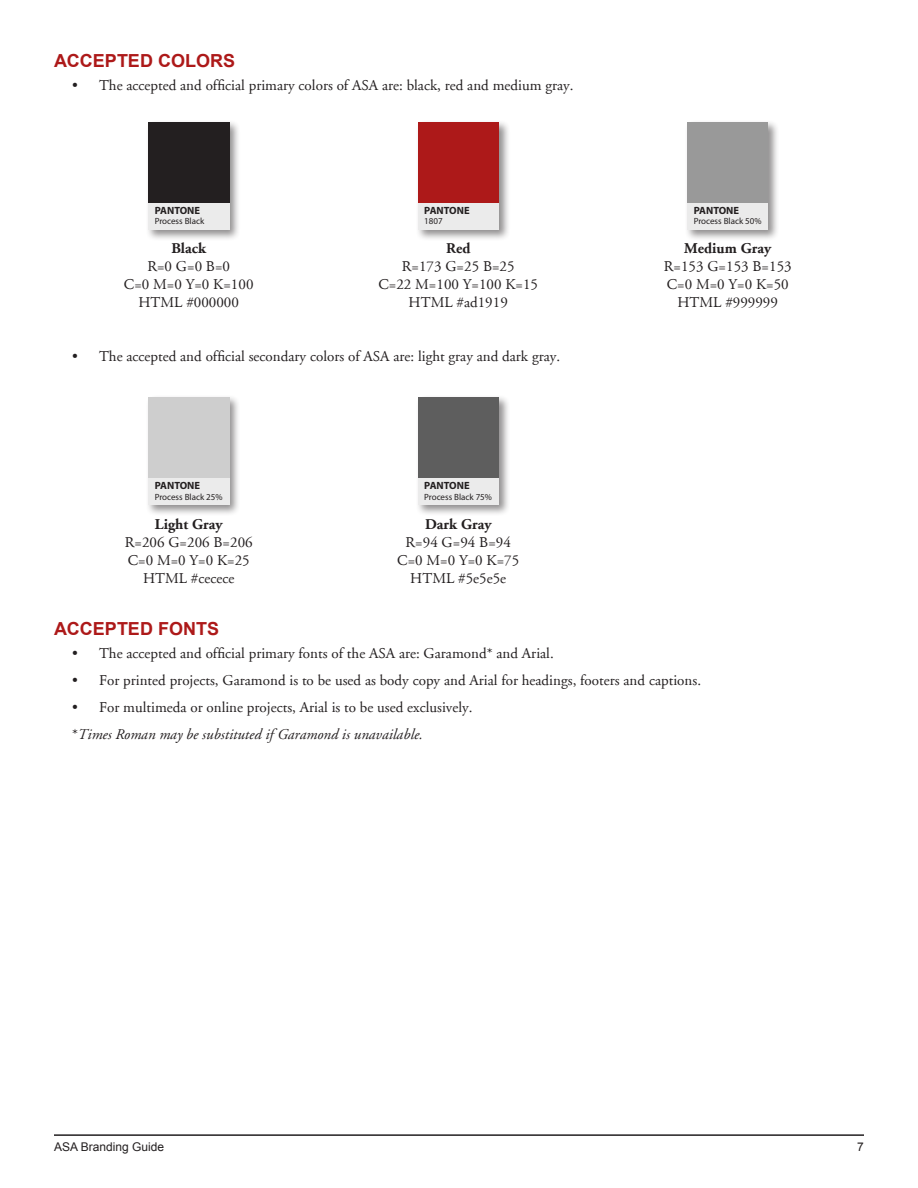
<style>
.page{position:relative;width:918px;height:1188px;background:#fff}
.page>*{position:absolute;margin:0;border:0;box-sizing:border-box;transform-origin:0 0}
.subhead{font:700 18px "Arial";color:#ad1919}
.text{font:15px "Adobe Garamond";color:#231f20}
.text_bulleted_w_adv{font:italic 15px "Adobe Garamond";color:#231f20}
.text-2{font:700 15px "Adobe Garamond";color:#231f20}
.t1{font:12px "Arial";color:#231f20}
.t2{font:700 10.5px "Myriad Pro";color:#231f20}
.t3{font:9px "Myriad Pro";color:#231f20}
.s1{font-style:normal}
</style>
<div class="page">
<hr style="left:54px;top:1134px;width:810px;height:2px;background:#231f20">
<div style="left:146px;top:119px;width:95px;height:122px;background:#231f20;opacity:.5"></div>
<div style="left:148px;top:122px;width:81px;height:81px;background:#231f20"></div>
<div style="left:148px;top:203px;width:81px;height:27px;background:#ebebeb"></div>
<div style="left:415px;top:119px;width:95px;height:122px;background:#231f20;opacity:.5"></div>
<div style="left:418px;top:122px;width:81px;height:81px;background:#ad1919"></div>
<div style="left:418px;top:203px;width:81px;height:27px;background:#ebebeb"></div>
<div style="left:685px;top:119px;width:95px;height:122px;background:#231f20;opacity:.5"></div>
<div style="left:687px;top:122px;width:81px;height:81px;background:#999"></div>
<div style="left:687px;top:203px;width:81px;height:27px;background:#ebebeb"></div>
<div style="left:146px;top:395px;width:95px;height:122px;background:#231f20;opacity:.5"></div>
<div style="left:148px;top:397px;width:81px;height:81px;background:#cecece"></div>
<div style="left:148px;top:478px;width:81px;height:27px;background:#ebebeb"></div>
<div style="left:415px;top:395px;width:95px;height:122px;background:#231f20;opacity:.5"></div>
<div style="left:418px;top:397px;width:81px;height:81px;background:#5e5e5e"></div>
<div style="left:418px;top:478px;width:81px;height:27px;background:#ebebeb"></div>
<p class="subhead" style="left:54px;top:49px;width:183px">ACCEPTED COLORS</p>
<p class="text" style="left:72px;top:77px;width:503px">• The accepted and official primary colors of ASA are: black, red and medium gray.</p>
<p class="t2" style="left:155px;top:203px;width:47px">PANTONE</p>
<p class="t3" style="left:155px;top:216px;width:51px">Process Black</p>
<p class="text-2" style="left:171px;top:240px;width:36px">Black</p>
<p class="text" style="left:147px;top:259px;width:84px">R=0 G=0 B=0</p>
<p class="text" style="left:124px;top:277px;width:131px">C=0 M=0 Y=0 K=100</p>
<p class="text" style="left:138px;top:295px;width:102px">HTML #000000</p>
<p class="t2" style="left:424px;top:203px;width:47px">PANTONE</p>
<p class="t3" style="left:424px;top:216px;width:20px">1807</p>
<p class="text-2" style="left:446px;top:240px;width:26px">Red</p>
<p class="text" style="left:402px;top:259px;width:114px">R=173 G=25 B=25</p>
<p class="text" style="left:378px;top:277px;width:161px">C=22 M=100 Y=100 K=15</p>
<p class="text" style="left:409px;top:295px;width:101px">HTML #ad1919</p>
<p class="text" style="left:72px;top:349px;width:490px">• The accepted and official secondary colors of ASA are: light gray and dark gray.</p>
<p class="t2" style="left:155px;top:479px;width:47px">PANTONE</p>
<p class="t3" style="left:155px;top:491px;width:69px">Process Black 25%</p>
<p class="text-2" style="left:155px;top:516px;width:69px">Light Gray</p>
<p class="text" style="left:125px;top:534px;width:129px">R=206 G=206 B=206</p>
<p class="text" style="left:128px;top:552px;width:124px">C=0 M=0 Y=0 K=25</p>
<p class="text" style="left:143px;top:570px;width:93px">HTML #cecece</p>
<p class="t2" style="left:424px;top:479px;width:47px">PANTONE</p>
<p class="t3" style="left:424px;top:491px;width:69px">Process Black 75%</p>
<p class="text-2" style="left:425px;top:516px;width:68px">Dark Gray</p>
<p class="text" style="left:406px;top:534px;width:107px">R=94 G=94 B=94</p>
<p class="text" style="left:397px;top:552px;width:124px">C=0 M=0 Y=0 K=75</p>
<p class="text" style="left:410px;top:570px;width:97px">HTML #5e5e5e</p>
<p class="t2" style="left:694px;top:203px;width:47px">PANTONE</p>
<p class="t3" style="left:694px;top:216px;width:69px">Process Black 50%</p>
<p class="text-2" style="left:684px;top:240px;width:88px">Medium Gray</p>
<p class="text" style="left:664px;top:259px;width:129px">R=153 G=153 B=153</p>
<p class="text" style="left:667px;top:277px;width:124px">C=0 M=0 Y=0 K=50</p>
<p class="text" style="left:677px;top:295px;width:102px">HTML #999999</p>
<p class="subhead" style="left:54px;top:617px;width:167px">ACCEPTED FONTS</p>
<p class="text" style="left:72px;top:645px;width:483px">• The accepted and official primary fonts of the ASA are: Garamond* and Arial.</p>
<p class="text" style="left:72px;top:672px;width:631px">• For printed projects, Garamond is to be used as body copy and Arial for headings, footers and captions.</p>
<p class="text" style="left:72px;top:699px;width:402px">• For multimeda or online projects, Arial is to be used exclusively.</p>
<p class="text_bulleted_w_adv" style="left:72px;top:726px;width:353px"><span class="s1">*</span>Times Roman may be substituted if Garamond is unavailable.</p>
<p class="t1" style="left:54px;top:1139px;width:112px">ASA Branding Guide</p>
<p class="t1" style="left:857px;top:1139px;width:8px">7</p>
</div>
